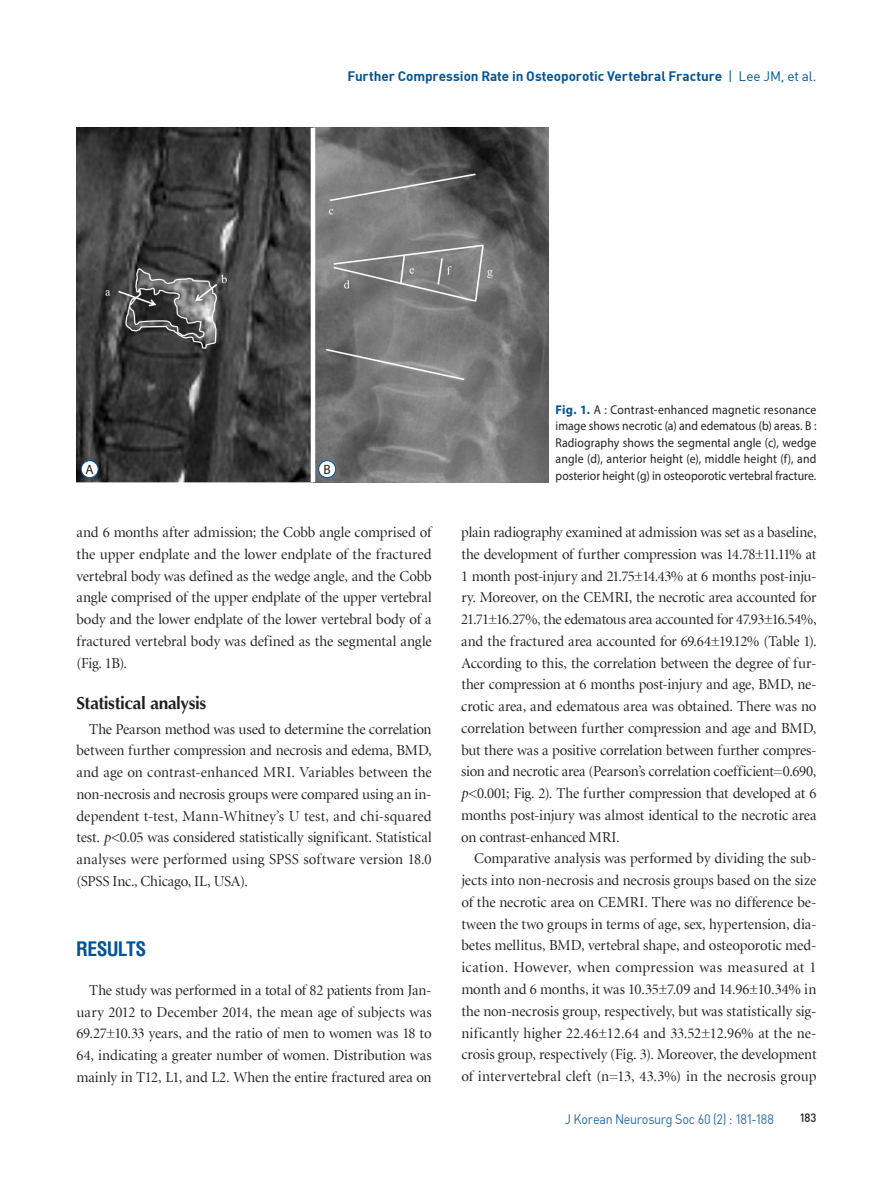
<style>
.page{position:relative;width:893px;height:1191px;background:#fff}
.page>*{position:absolute;margin:0;border:0;box-sizing:border-box;transform-origin:0 0}
.큰타이틀{font:700 condensed 19.5px "Helvetica";letter-spacing:-.04em;color:#005495}
.작은타이틀{font:700 17.25px "Optima";letter-spacing:-.02em;color:#231f20}
.본문_영문_-s{font:15px/21.8px "Minion LT Display";color:#231f20;text-align:justify}
.t1{font:700 13.5px "DIN";letter-spacing:-.005em;color:#005495}
.t2{font:13.5px "DIN";letter-spacing:-.025em;color:#2369a5;scale:.93 1}
.표머리-s{font:13.5px "Myriad Pro";color:#231f20}
.표와그림제목-s{font:12.75px/16.5px "Myriad Pro";color:#231f20;text-align:justify;scale:.92 1}
.t3{font:12px "Dinmed";color:#231f20;scale:.93 1}
.s1{font-weight:400}
.s2{font-weight:700;color:#005495}
.s3{font-style:italic}
</style>
<div class="page">
<img style="left:77px;top:128px;width:472px;height:354px">
<div style="left:81px;top:461px;width:17px;height:17px;background:#fff;border-radius:50%"></div>
<div style="left:81px;top:460px;width:17px;height:18px;border:1px solid #005495;border-radius:50%"></div>
<div style="left:319px;top:461px;width:17px;height:17px;background:#fff;border-radius:50%"></div>
<div style="left:318px;top:460px;width:18px;height:18px;border:1px solid #005495;border-radius:50%"></div>
<hr style="left:311px;top:128px;width:4px;height:354px;background:#fff">
<p class="t1" style="left:347px;top:68px;width:471px">Further Compression Rate in Osteoporotic Vertebral Fracture <span class="s1">| Lee JM, et al.</span></p>
<p class="표머리-s" style="left:86px;top:461px;width:10px">A</p>
<p class="표머리-s" style="left:324px;top:461px;width:9px">B</p>
<p class="표와그림제목-s" style="left:556px;top:401px;width:285px"><span class="s2">Fig. 1.</span> A : Contrast-enhanced magnetic resonance image shows necrotic (a) and edematous (b) areas. B :<br>Radiography shows the segmental angle (c), wedge angle (d), anterior height (e), middle height (f), and posterior height (g) in osteoporotic vertebral fracture.</p>
<p class="본문_영문_-s" style="left:76px;top:522px;width:357px">and 6 months after admission; the Cobb angle comprised of the upper endplate and the lower endplate of the fractured vertebral body was defined as the wedge angle, and the Cobb angle comprised of the upper endplate of the upper vertebral body and the lower endplate of the lower vertebral body of a fractured vertebral body was defined as the segmental angle (Fig. 1B).</p>
<p class="작은타이틀" style="left:76px;top:691px;width:131px">Statistical analysis</p>
<p class="본문_영문_-s" style="left:76px;top:718px;width:357px;text-indent:13px">The Pearson method was used to determine the correlation between further compression and necrosis and edema, BMD, and age on contrast-enhanced MRI. Variables between the non-necrosis and necrosis groups were compared using an in&shy;dependent t-test, Mann-Whitney’s U test, and chi-squared test. <span class="s3">p</span>&lt;0.05 was considered statistically significant. Statistical analyses were performed using SPSS software version 18.0 (SPSS Inc., Chicago, IL, USA).</p>
<p class="큰타이틀" style="left:76px;top:936px;width:72px">RESULTS</p>
<p class="본문_영문_-s" style="left:76px;top:979px;width:357px;text-indent:13px">The study was performed in a total of 82 patients from Jan&shy;uary 2012 to December 2014, the mean age of subjects was 69.27±10.33 years, and the ratio of men to women was 18 to 64, indicating a greater number of women. Distribution was mainly in T12, L1, and L2. When the entire fractured area on</p>
<p class="본문_영문_-s" style="left:461px;top:522px;width:357px">plain radiography examined at admission was set as a baseline, the development of further compression was 14.78±11.11% at 1 month post-injury and 21.75±14.43% at 6 months post-inju&shy;ry. Moreover, on the CEMRI, the necrotic area accounted for 21.71±16.27%, the edematous area accounted for 47.93±16.54%, and the fractured area accounted for 69.64±19.12% (Table 1).<br>According to this, the correlation between the degree of fur&shy;ther compression at 6 months post-injury and age, BMD, ne&shy;crotic area, and edematous area was obtained. There was no correlation between further compression and age and BMD, but there was a positive correlation between further compres&shy;sion and necrotic area (Pearson’s correlation coefficient=0.690, <span class="s3">p</span>&lt;0.001; Fig. 2). The further compression that developed at 6 months post-injury was almost identical to the necrotic area on contrast-enhanced MRI.</p>
<p class="본문_영문_-s" style="left:461px;top:848px;width:357px;text-indent:13px">Comparative analysis was performed by dividing the sub&shy;jects into non-necrosis and necrosis groups based on the size of the necrotic area on CEMRI. There was no difference be&shy;tween the two groups in terms of age, sex, hypertension, dia&shy;betes mellitus, BMD, vertebral shape, and osteoporotic med&shy;ication. However, when compression was measured at 1 month and 6 months, it was 10.35±7.09 and 14.96±10.34% in the non-necrosis group, respectively, but was statistically sig&shy;nificantly higher 22.46±12.64 and 33.52±12.96% at the ne&shy;crosis group, respectively (Fig. 3). Moreover, the development of intervertebral cleft (n=13, 43.3%) in the necrosis group</p>
<p class="t2" style="left:565px;top:1110px;width:226px">J Korean Neurosurg Soc 60 (2) : 181-188</p>
<p class="t3" style="left:799px;top:1109px;width:20px">183</p>
</div>
